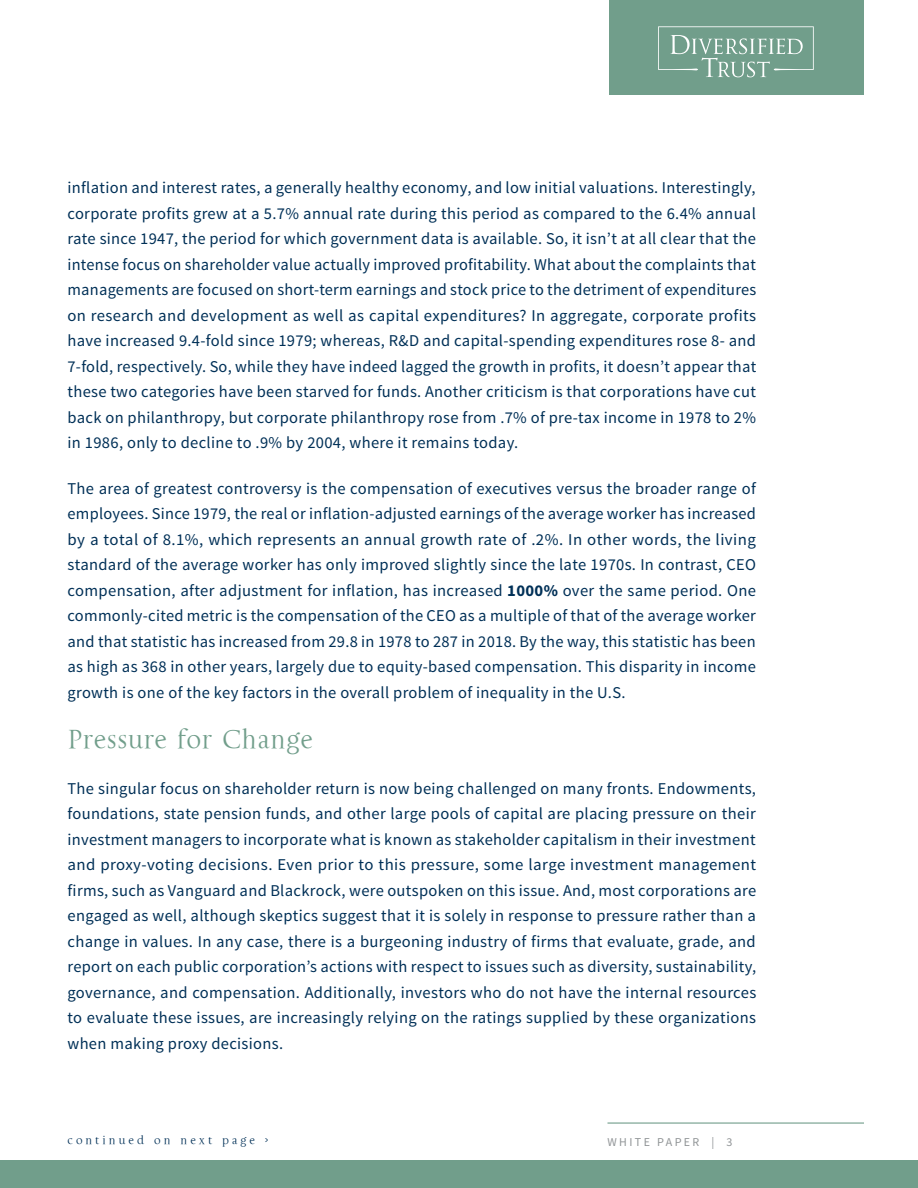
<style>
.page{position:relative;width:918px;height:1188px;background:#fff}
.page>*{position:absolute;margin:0;border:0;box-sizing:border-box;transform-origin:0 0}
.Body_Page1{font:27px "La Gioconda OSTT";letter-spacing:.02em;color:#719e8b}
.Body_Page1-2{font:16.5px/25.5px "Source Sans Pro";letter-spacing:.02em;color:#003057;text-align:justify}
.t1{font:12px "La Gioconda OSTT";letter-spacing:.25em;color:#003057}
.t2{font:12px "Source Sans Pro";letter-spacing:.2em;color:#909496}
.s1{font-weight:700}
</style>
<div class="page">
<div style="left:609px;top:0;width:255px;height:94px;background:#719e8b"></div>
<svg style="left:658px;top:26px;width:156px;height:51px"></svg>
<div style="left:0;top:1161px;width:918px;height:27px;background:#719e8b"></div>
<hr style="left:608px;top:1122px;width:256px;height:2px;background:#719e8b">
<p class="Body_Page1-2" style="left:68px;top:175px;width:690px">inflation and interest rates, a generally healthy economy, and low initial valuations. Interestingly, corporate profits grew at a 5.7% annual rate during this period as compared to the 6.4% annual rate since 1947, the period for which government data is available. So, it isn’t at all clear that the intense focus on shareholder value actually improved profitability. What about the complaints that managements are focused on short-term earnings and stock price to the detriment of expenditures on research and development as well as capital expenditures? In aggregate, corporate profits have increased 9.4-fold since 1979; whereas, R&amp;D and capital-spending expenditures rose 8- and 7-fold, respectively. So, while they have indeed lagged the growth in profits, it doesn’t appear that these two categories have been starved for funds. Another criticism is that corporations have cut back on philanthropy, but corporate philanthropy rose from .7% of pre-tax income in 1978 to 2% in 1986, only to decline to .9% by 2004, where it remains today.</p>
<p class="Body_Page1-2" style="left:68px;top:476px;width:690px">The area of greatest controversy is the compensation of executives versus the broader range of employees. Since 1979, the real or inflation-adjusted earnings of the average worker has increased by a total of 8.1%, which represents an annual growth rate of .2%. In other words, the living standard of the average worker has only improved slightly since the late 1970s. In contrast, CEO compensation, after adjustment for inflation, has increased <span class="s1">1000%</span> over the same period. One commonly-cited metric is the compensation of the CEO as a multiple of that of the average worker and that statistic has increased from 29.8 in 1978 to 287 in 2018. By the way, this statistic has been as high as 368 in other years, largely due to equity-based compensation. This disparity in income growth is one of the key factors in the overall problem of inequality in the U.S.</p>
<p class="Body_Page1" style="left:68px;top:723px;width:247px">Pressure for Change</p>
<p class="Body_Page1-2" style="left:68px;top:776px;width:690px">The singular focus on shareholder return is now being challenged on many fronts. Endowments, foundations, state pension funds, and other large pools of capital are placing pressure on their investment managers to incorporate what is known as stakeholder capitalism in their investment and proxy-voting decisions. Even prior to this pressure, some large investment management firms, such as Vanguard and Blackrock, were outspoken on this issue. And, most corporations are engaged as well, although skeptics suggest that it is solely in response to pressure rather than a change in values. In any case, there is a burgeoning industry of firms that evaluate, grade, and report on each public corporation’s actions with respect to issues such as diversity, sustainability, governance, and compensation. Additionally, investors who do not have the internal resources to evaluate these issues, are increasingly relying on the ratings supplied by these organizations when making proxy decisions.</p>
<p class="t1" style="left:68px;top:1133px;width:202px">continued on next page &gt;</p>
<p class="t2" style="left:608px;top:1135px;width:126px">WHITE PAPER | 3</p>
</div>
